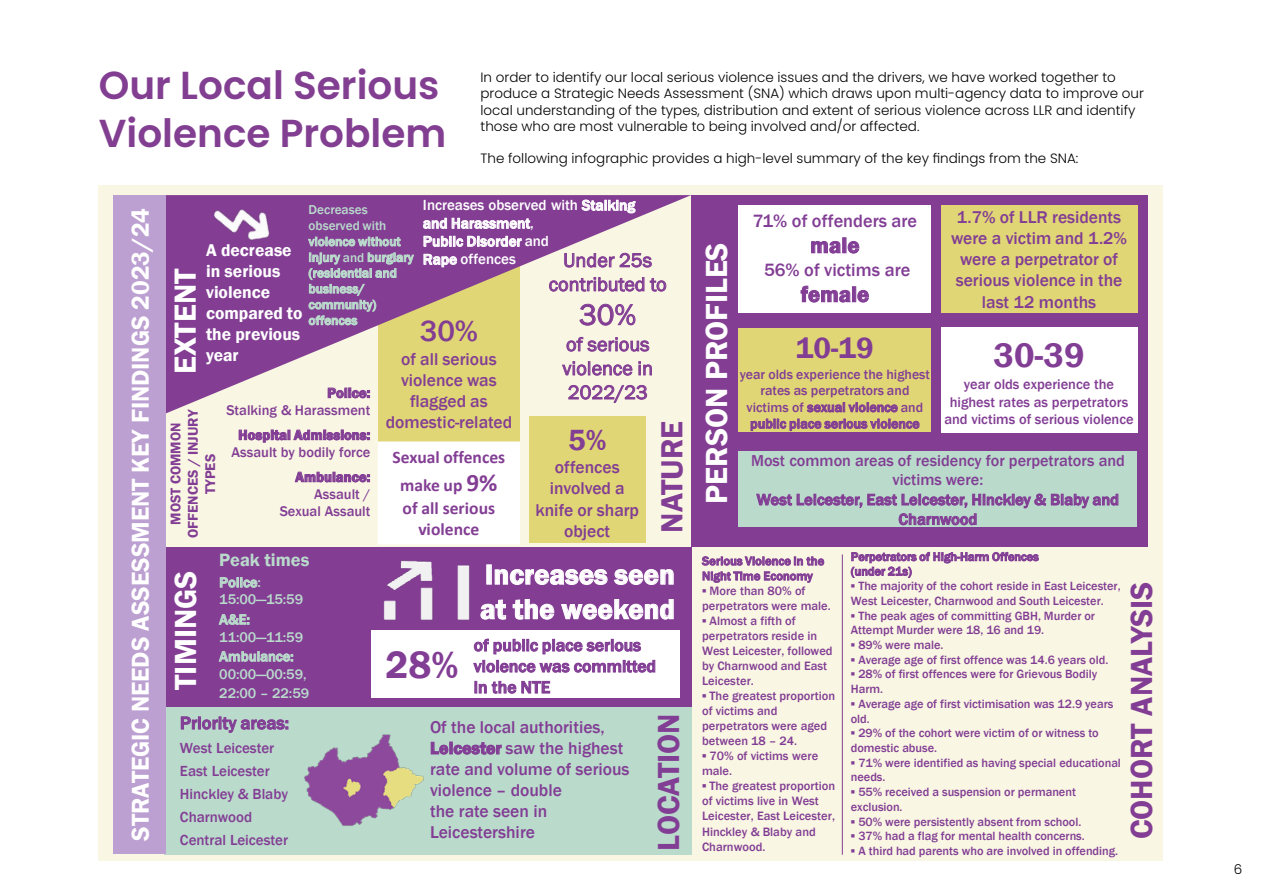
<style>
.page{position:relative;width:1263px;height:893px;background:#fff}
.page>*{position:absolute;margin:0;border:0;box-sizing:border-box;transform-origin:0 0}
.t1{font:600 39.15px "Franklin Gothic";color:#823d94}
.t2{font:600 39px/48px "Poppins";color:#823f91}
.t3{font:600 34.95px "Franklin Gothic";color:#823d94}
.t4{font:600 31.35px "Franklin Gothic";color:#823d94}
.t5{font:600 31.35px "Franklin Gothic";color:#fff}
.t6{font:600 30px "Franklin Gothic";color:#823d94}
.t7{font:500 30px "Franklin Gothic";color:#833e94}
.t8{font:30px "Franklin Gothic";color:#833e94}
.t9{font:600 28.8px/34.5px "Franklin Gothic";color:#fff}
.t10{font:600 25.05px "Franklin Gothic";color:#fff}
.t11{font:600 22.5px "Franklin Gothic";letter-spacing:.005em;color:#823d94}
.t12{font:19.95px/24px "Franklin Gothic";letter-spacing:.005em;color:#833e94;text-align:center}
.t13{font:500 18.3px "Franklin Gothic";color:#823d94}
.t14{font:600 18.3px "Franklin Gothic";color:#badbcc}
.t15{font:500 17.55px/21px "Franklin Gothic";color:#823d94}
.t16{font:600 17.55px/21px "Franklin Gothic";color:#fff}
.t17{font:500 17.55px/21px "Franklin Gothic";color:#833e94;text-align:center}
.t18{font:700 17.55px/28px "Calibri";color:#833e94;text-align:center}
.t19{font:500 16.2px/19.5px "Franklin Gothic";color:#823d94;text-align:center}
.t20{font:500 15px/18px "Franklin Gothic";letter-spacing:.005em;color:#fff}
.t21{font:500 15px/23px "Franklin Gothic";letter-spacing:-.005em;color:#833e94}
.t22{font:500 14.4px/17.2px "Franklin Gothic";color:#823d94;text-align:right}
.t23{font:600 14.4px/17.2px "Franklin Gothic";color:#823d94;text-align:center}
.t24{font:500 14.4px/17.2px "Franklin Gothic";letter-spacing:-.005em;color:#badbcc}
.t25{font:500 13.8px/16.5px "Franklin Gothic";letter-spacing:.005em;color:#823d94;text-align:center}
.t26{font:300 13.5px/16.2px "Poppins";color:#020203}
.t27{font:300 13.5px "Poppins";color:#000}
.t28{font:500 13.2px/15.8px "Franklin Gothic";letter-spacing:.005em;color:#badbcc}
.t29{font:500 12.45px/15px "Franklin Gothic";letter-spacing:.005em;color:#823d94}
.t30{font:500 12.3px/14.7px "Franklin Gothic";letter-spacing:-.005em;color:#823d94}
.s1{font-size:25.05px}
.s2{font-weight:600}
</style>
<div class="page">
<div style="left:98px;top:185px;width:1064px;height:676px;background:#f9f7e3"></div>
<div style="left:691px;top:195px;width:456px;height:352px;background:#833e94"></div>
<div style="left:164px;top:707px;width:527px;height:148px;background:#badbcc"></div>
<div style="left:378px;top:200px;width:141px;height:242px;background:#e0d675"></div>
<svg style="left:165px;top:195px;width:526px;height:219px"></svg>
<div style="left:529px;top:417px;width:117px;height:126px;background:#e0d675"></div>
<div style="left:164px;top:548px;width:527px;height:159px;background:#833e94"></div>
<img style="left:352px;top:547px;width:137px;height:73px">
<div style="left:371px;top:630px;width:309px;height:68px;background:#fff"></div>
<img style="left:304px;top:734px;width:120px;height:92px">
<hr style="left:842px;top:554px;width:1px;height:301px;background:#823d94">
<div style="left:113px;top:195px;width:52px;height:659px;background:#bca0d1"></div>
<div style="left:169px;top:195px;width:161px;height:112px;background:#833e94"></div>
<div style="left:378px;top:442px;width:141px;height:102px;background:#fff"></div>
<div style="left:378px;top:441px;width:142px;height:104px;border:1px solid #fff"></div>
<div style="left:739px;top:205px;width:192px;height:108px;background:#fff"></div>
<div style="left:941px;top:205px;width:196px;height:108px;background:#e0d675"></div>
<div style="left:739px;top:328px;width:192px;height:104px;background:#e0d675"></div>
<div style="left:739px;top:451px;width:398px;height:76px;background:#badbcc"></div>
<div style="left:941px;top:327px;width:196px;height:106px;background:#fff"></div>
<p class="t2" style="left:99px;top:62px;width:349px">Our Local Serious<br>Violence Problem</p>
<p class="t26" style="left:480px;top:69px;width:665px">In order to identify our local serious violence issues and the drivers, we have worked together to produce a Strategic Needs Assessment (SNA) which draws upon multi-agency data to improve our local understanding of the types, distribution and extent of serious violence across LLR and identify those who are most vulnerable to being involved and/or affected.</p>
<p class="t26" style="left:480px;top:150px;width:599px">The following infographic provides a high-level summary of the key findings from the SNA:</p>
<h3 class="t10" style="left:125px;top:841px;width:634px;rotate:-90deg">STRATEGIC NEEDS ASSESSMENT KEY FINDINGS 2023/24</h3>
<p class="t20" style="left:423px;top:196px;width:214px">Increases observed with Stalking and Harassment,<br>Public Disorder and<br>Rape offences</p>
<p class="t28" style="left:309px;top:202px;width:106px">Decreases observed with violence without injury and burglary (residential and business/ community) offences</p>
<h3 class="t16" style="left:206px;top:240px;width:98px">A decrease in serious violence compared to the previous year</h3>
<h3 class="t12" style="left:549px;top:249px;width:119px">Under 25s contributed to</h3>
<h3 class="t8" style="left:579px;top:296px;width:59px">30%</h3>
<h3 class="t12" style="left:562px;top:333px;width:92px;text-align:left">of serious violence in<br>2022/23</h3>
<h3 class="t5" style="left:166px;top:374px;width:107px;rotate:-90deg">EXTENT</h3>
<h3 class="t7" style="left:420px;top:313px;width:60px">30%</h3>
<h3 class="t17" style="left:386px;top:349px;width:128px">of all serious violence was flagged as domestic-related</h3>
<p class="t23" style="left:327px;top:384px;width:45px">Police:</p>
<p class="t22" style="left:226px;top:402px;width:145px">Stalking &amp; Harassment</p>
<p class="t23" style="left:238px;top:426px;width:134px">Hospital Admissions:</p>
<p class="t22" style="left:231px;top:444px;width:140px">Assault by bodily force</p>
<p class="t23" style="left:295px;top:468px;width:77px">Ambulance:</p>
<p class="t22" style="left:280px;top:486px;width:92px">Assault /<br>Sexual Assault</p>
<p class="t23" style="left:167px;top:538px;width:130px;rotate:-90deg">MOST COMMON<br>OFFENCES / INJURY</p>
<h3 class="t4" style="left:653px;top:533px;width:113px;rotate:-90deg">NATURE</h3>
<h3 class="t6" style="left:568px;top:421px;width:40px">5%</h3>
<h3 class="t15" style="left:535px;top:457px;width:105px;text-align:center">offences involved a knife or sharp object</h3>
<h3 class="t18" style="left:393px;top:443px;width:114px">Sexual offences make up <span class="s1">9%</span></h3>
<h3 class="t18" style="left:403px;top:497px;width:94px;line-height:21px">of all serious violence</h3>
<p class="t23" style="left:202px;top:494px;width:41px;rotate:-90deg">TYPES</p>
<h3 class="t14" style="left:219px;top:549px;width:92px">Peak times</h3>
<p class="t24" style="left:219px;top:574px;width:85px">Police:<br>15:00—15:59</p>
<p class="t24" style="left:219px;top:611px;width:85px">A&amp;E:<br>11:00—11:59</p>
<p class="t24" style="left:219px;top:648px;width:89px">Ambulance:<br>00:00—00:59,</p>
<p class="t24" style="left:219px;top:685px;width:91px">22:00 – 22:59</p>
<h3 class="t9" style="left:480px;top:558px;width:196px">Increases seen at the weekend</h3>
<h3 class="t15" style="left:474px;top:635px;width:184px">of public place serious violence was committed in the NTE</h3>
<h3 class="t5" style="left:166px;top:690px;width:121px;rotate:-90deg">TIMINGS</h3>
<h1 class="t1" style="left:385px;top:641px;width:74px">28%</h1>
<h3 class="t4" style="left:649px;top:851px;width:139px;rotate:-90deg">LOCATION</h3>
<h3 class="t13" style="left:180px;top:712px;width:111px">Priority areas:</h3>
<p class="t21" style="left:180px;top:737px;width:109px">West Leicester<br>East Leicester<br>Hinckley &amp; Blaby<br>Charnwood<br>Central Leicester</p>
<h3 class="t15" style="left:430px;top:717px;width:201px">Of the local authorities,<br><span class="s2">Leicester</span> saw the highest rate and volume of serious violence – double<br>the rate seen in<br>Leicestershire</h3>
<h3 class="t5" style="left:697px;top:504px;width:263px;rotate:-90deg">PERSON PROFILES</h3>
<h3 class="t13" style="left:753px;top:209px;width:166px">71% of offenders are</h3>
<h3 class="t11" style="left:810px;top:231px;width:51px">male</h3>
<h3 class="t13" style="left:764px;top:258px;width:148px">56% of victims are</h3>
<h3 class="t11" style="left:801px;top:280px;width:70px">female</h3>
<h3 class="t15" style="left:951px;top:207px;width:178px;text-align:center">1.7% of LLR residents were a victim and 1.2% were a perpetrator of serious violence in the last 12 months</h3>
<h3 class="t6" style="left:796px;top:330px;width:79px">10-19</h3>
<p class="t25" style="left:740px;top:366px;width:192px">year olds experience the highest rates as perpetrators and victims of sexual violence and public place serious violence</p>
<h3 class="t19" style="left:751px;top:451px;width:375px">Most common areas of residency for perpetrators and victims were:<br>West Leicester, East Leicester, Hinckley &amp; Blaby and<br>Charnwood</h3>
<h3 class="t3" style="left:993px;top:334px;width:93px">30-39</h3>
<p class="t22" style="left:944px;top:376px;width:191px;text-align:center">year olds experience the highest rates as perpetrators and victims of serious violence</p>
<p class="t29" style="left:702px;top:554px;width:124px">Serious Violence in the<br>Night Time Economy</p>
<p class="t29" style="left:702px;top:584px;width:130px">▪ More than 80% of perpetrators were male.</p>
<p class="t29" style="left:702px;top:614px;width:132px">▪ Almost a fifth of perpetrators reside in<br>West Leicester, followed by Charnwood and East<br>Leicester.</p>
<p class="t29" style="left:702px;top:689px;width:135px">▪ The greatest proportion of victims and perpetrators were aged between 18 – 24.</p>
<p class="t29" style="left:702px;top:749px;width:118px">▪ 70% of victims were male.</p>
<p class="t29" style="left:702px;top:779px;width:135px">▪ The greatest proportion of victims live in West<br>Leicester, East Leicester,<br>Hinckley &amp; Blaby and<br>Charnwood.</p>
<p class="t30" style="left:851px;top:549px;width:189px">Perpetrators of High-Harm Offences (under 21s)</p>
<p class="t30" style="left:851px;top:579px;width:271px">▪ The majority of the cohort reside in East Leicester,<br>West Leicester, Charnwood and South Leicester.</p>
<p class="t30" style="left:851px;top:608px;width:246px">▪ The peak ages of committing GBH, Murder or<br>Attempt Murder were 18, 16 and 19.</p>
<p class="t30" style="left:851px;top:638px;width:94px">▪ 89% were male.</p>
<p class="t30" style="left:851px;top:652px;width:259px">▪ Average age of first offence was 14.6 years old.</p>
<p class="t30" style="left:851px;top:667px;width:248px">▪ 28% of first offences were for Grievous Bodily<br>Harm.</p>
<p class="t30" style="left:851px;top:697px;width:264px">▪ Average age of first victimisation was 12.9 years old.</p>
<p class="t30" style="left:851px;top:726px;width:249px">▪ 29% of the cohort were victim of or witness to domestic abuse.</p>
<p class="t30" style="left:851px;top:755px;width:272px">▪ 71% were identified as having special educational needs.</p>
<p class="t30" style="left:851px;top:785px;width:227px">▪ 55% received a suspension or permanent exclusion.</p>
<p class="t30" style="left:851px;top:814px;width:232px">▪ 50% were persistently absent from school.</p>
<p class="t30" style="left:851px;top:829px;width:235px">▪ 37% had a flag for mental health concerns.</p>
<p class="t30" style="left:851px;top:844px;width:269px">▪ A third had parents who are involved in offending.</p>
<h3 class="t4" style="left:1122px;top:839px;width:259px;rotate:-90deg">COHORT ANALYSIS</h3>
<p class="t27" style="left:1234px;top:862px;width:10px">6</p>
</div>
